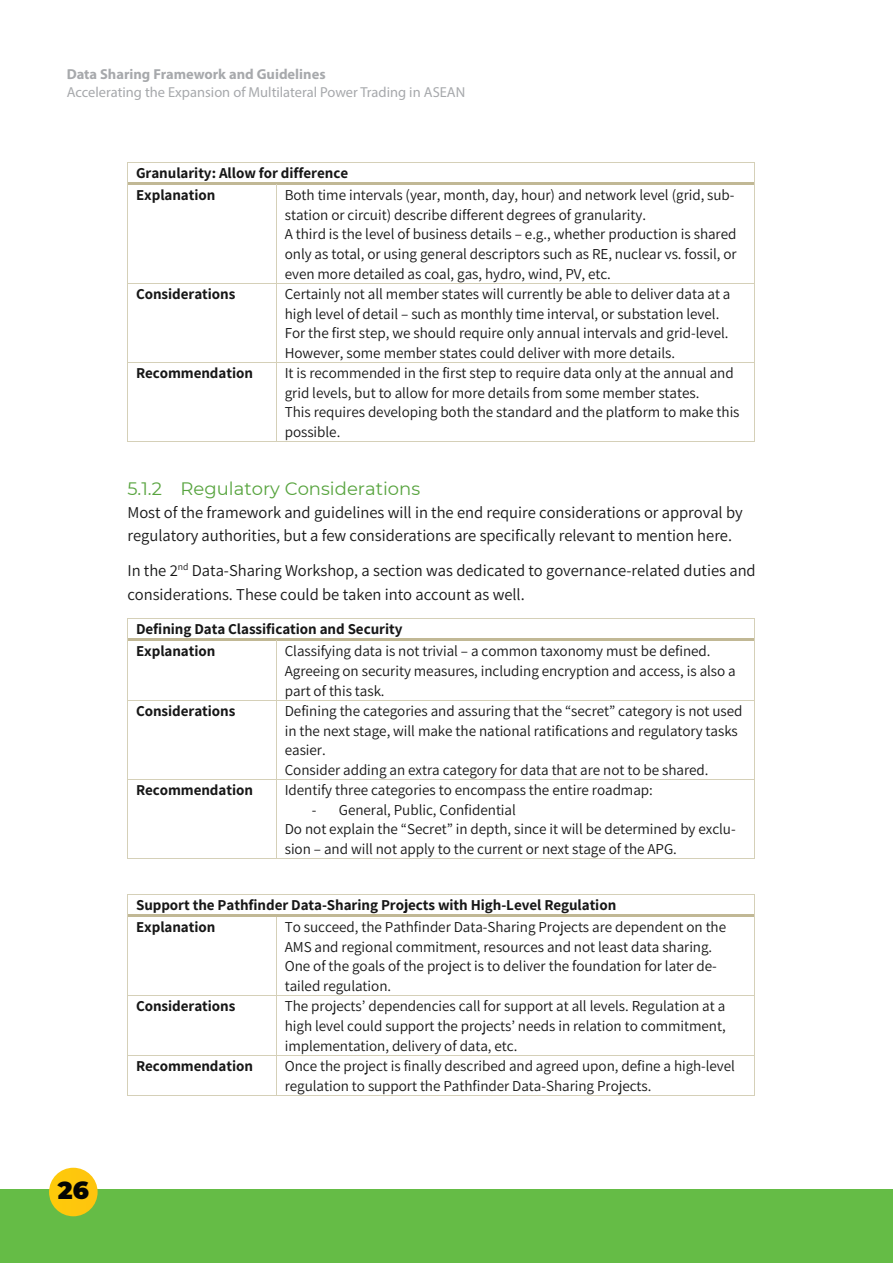
<style>
.page{position:relative;width:893px;height:1263px;background:#fff}
.page>*{position:absolute;margin:0;border:0;box-sizing:border-box;transform-origin:0 0}
.t1{font:900 24.45px "Montserrat";color:#040503}
.t2{font:18px "Montserrat";color:#58a43f}
.t3{font:16.5px/23.1px "Assistant";color:#171717}
.t4{font:15.15px/19.6px "Assistant";letter-spacing:-.005em;color:#171717}
.t5{font:700 15.15px/21.9px "Assistant";letter-spacing:-.005em;color:#171717}
.t6{font:14.4px "Myriad Pro";color:#a7a9ac}
.t7{font:700 14.4px "Myriad Pro";color:#a7a9ac}
</style>
<div class="page">
<div style="left:0;top:1190px;width:893px;height:73px;background:#65bc46"></div>
<div style="left:49px;top:1168px;width:49px;height:48px;background:#fec70c;border-radius:24px"></div>
<hr style="left:128px;top:162px;width:627px;height:1px;background:#d5d0b8">
<svg style="left:127px;top:162px;width:1px;height:23px"></svg>
<hr style="left:128px;top:182px;width:148px;height:3px;background:#c1b895">
<hr style="left:279px;top:182px;width:476px;height:3px;background:#c1b895">
<hr style="left:127px;top:185px;width:1px;height:98px;background:#d5d0b8">
<hr style="left:276px;top:185px;width:1px;height:98px;background:#d5d0b8">
<hr style="left:755px;top:185px;width:1px;height:98px;background:#d5d0b8">
<hr style="left:128px;top:283px;width:148px;height:1px;background:#d5d0b8">
<hr style="left:277px;top:283px;width:478px;height:1px;background:#d5d0b8">
<hr style="left:127px;top:284px;width:1px;height:78px;background:#d5d0b8">
<hr style="left:276px;top:284px;width:1px;height:78px;background:#d5d0b8">
<hr style="left:755px;top:284px;width:1px;height:78px;background:#d5d0b8">
<hr style="left:128px;top:362px;width:148px;height:1px;background:#d5d0b8">
<hr style="left:277px;top:362px;width:478px;height:1px;background:#d5d0b8">
<hr style="left:127px;top:363px;width:1px;height:78px;background:#d5d0b8">
<hr style="left:128px;top:441px;width:148px;height:1px;background:#d5d0b8">
<hr style="left:276px;top:363px;width:1px;height:78px;background:#d5d0b8">
<hr style="left:277px;top:441px;width:478px;height:1px;background:#d5d0b8">
<hr style="left:755px;top:363px;width:1px;height:78px;background:#d5d0b8">
<hr style="left:128px;top:618px;width:627px;height:1px;background:#d5d0b8">
<svg style="left:127px;top:618px;width:1px;height:23px"></svg>
<hr style="left:128px;top:639px;width:148px;height:2px;background:#c1b895">
<hr style="left:279px;top:639px;width:476px;height:2px;background:#c1b895">
<hr style="left:127px;top:641px;width:1px;height:59px;background:#d5d0b8">
<hr style="left:276px;top:641px;width:1px;height:59px;background:#d5d0b8">
<hr style="left:755px;top:641px;width:1px;height:59px;background:#d5d0b8">
<hr style="left:128px;top:700px;width:148px;height:1px;background:#d5d0b8">
<hr style="left:277px;top:700px;width:478px;height:1px;background:#d5d0b8">
<hr style="left:127px;top:700px;width:1px;height:79px;background:#d5d0b8">
<hr style="left:276px;top:700px;width:1px;height:79px;background:#d5d0b8">
<hr style="left:755px;top:700px;width:1px;height:79px;background:#d5d0b8">
<hr style="left:128px;top:779px;width:148px;height:1px;background:#d5d0b8">
<hr style="left:277px;top:779px;width:478px;height:1px;background:#d5d0b8">
<hr style="left:127px;top:780px;width:1px;height:78px;background:#d5d0b8">
<hr style="left:128px;top:858px;width:148px;height:1px;background:#d5d0b8">
<hr style="left:276px;top:780px;width:1px;height:78px;background:#d5d0b8">
<hr style="left:277px;top:858px;width:478px;height:1px;background:#d5d0b8">
<hr style="left:755px;top:780px;width:1px;height:78px;background:#d5d0b8">
<hr style="left:128px;top:894px;width:627px;height:1px;background:#d5d0b8">
<svg style="left:127px;top:894px;width:1px;height:23px"></svg>
<hr style="left:128px;top:914px;width:148px;height:3px;background:#c1b895">
<hr style="left:279px;top:914px;width:476px;height:3px;background:#c1b895">
<hr style="left:127px;top:917px;width:1px;height:78px;background:#d5d0b8">
<hr style="left:276px;top:917px;width:1px;height:78px;background:#d5d0b8">
<hr style="left:755px;top:917px;width:1px;height:78px;background:#d5d0b8">
<hr style="left:128px;top:995px;width:148px;height:1px;background:#d5d0b8">
<hr style="left:277px;top:995px;width:478px;height:1px;background:#d5d0b8">
<hr style="left:127px;top:996px;width:1px;height:59px;background:#d5d0b8">
<hr style="left:276px;top:996px;width:1px;height:59px;background:#d5d0b8">
<hr style="left:755px;top:996px;width:1px;height:59px;background:#d5d0b8">
<hr style="left:128px;top:1055px;width:148px;height:1px;background:#d5d0b8">
<hr style="left:277px;top:1055px;width:478px;height:1px;background:#d5d0b8">
<hr style="left:127px;top:1055px;width:1px;height:40px;background:#d5d0b8">
<hr style="left:128px;top:1095px;width:148px;height:1px;background:#d5d0b8">
<hr style="left:276px;top:1055px;width:1px;height:40px;background:#d5d0b8">
<hr style="left:277px;top:1095px;width:478px;height:1px;background:#d5d0b8">
<hr style="left:755px;top:1055px;width:1px;height:40px;background:#d5d0b8">
<p class="t7" style="left:67px;top:65px;width:260px">Data Sharing Framework and Guidelines</p>
<p class="t6" style="left:67px;top:83px;width:400px">Accelerating the Expansion of Multilateral Power Trading in ASEAN</p>
<p class="t5" style="left:136px;top:162px;width:214px">Granularity: Allow for difference<br>Explanation</p>
<p class="t4" style="left:285px;top:185px;width:453px">Both time intervals (year, month, day, hour) and network level (grid, sub&shy;station or circuit) describe different degrees of granularity.<br>A third is the level of business details – e.g., whether production is shared only as total, or using general descriptors such as RE, nuclear vs. fossil, or even more detailed as coal, gas, hydro, wind, PV, etc.</p>
<p class="t5" style="left:136px;top:282px;width:101px">Considerations</p>
<p class="t4" style="left:285px;top:283px;width:447px">Certainly not all member states will currently be able to deliver data at a high level of detail – such as monthly time interval, or substation level.<br>For the first step, we should require only annual intervals and grid-level.<br>However, some member states could deliver with more details.</p>
<p class="t5" style="left:136px;top:361px;width:118px">Recommendation</p>
<p class="t4" style="left:285px;top:362px;width:456px">It is recommended in the first step to require data only at the annual and grid levels, but to allow for more details from some member states.<br>This requires developing both the standard and the platform to make this possible.</p>
<p class="t2" style="left:127px;top:476px;width:294px">5.1.2 Regulatory Considerations</p>
<p class="t3" style="left:127px;top:500px;width:617px">Most of the framework and guidelines will in the end require considerations or approval by regulatory authorities, but a few considerations are specifically relevant to mention here.</p>
<p class="t3" style="left:127px;top:558px;width:630px">In the 2<sup>nd</sup> Data-Sharing Workshop, a section was dedicated to governance-related duties and considerations. These could be taken into account as well.</p>
<p class="t5" style="left:136px;top:618px;width:268px">Defining Data Classification and Security<br>Explanation</p>
<p class="t4" style="left:285px;top:641px;width:453px">Classifying data is not trivial – a common taxonomy must be defined.<br>Agreeing on security measures, including encryption and access, is also a part of this task.</p>
<p class="t5" style="left:136px;top:699px;width:101px">Considerations</p>
<p class="t4" style="left:285px;top:700px;width:459px">Defining the categories and assuring that the “secret” category is not used in the next stage, will make the national ratifications and regulatory tasks easier.<br>Consider adding an extra category for data that are not to be shared.</p>
<p class="t5" style="left:136px;top:778px;width:118px">Recommendation</p>
<p class="t4" style="left:285px;top:779px;width:370px">Identify three categories to encompass the entire roadmap:</p>
<p class="t4" style="left:285px;top:799px;width:452px;text-indent:27px">- General, Public, Confidential<br>Do not explain the “Secret” in depth, since it will be determined by exclu&shy;sion – and will not apply to the current or next stage of the APG.</p>
<p class="t5" style="left:136px;top:893px;width:482px">Support the Pathfinder Data-Sharing Projects with High-Level Regulation<br>Explanation</p>
<p class="t4" style="left:285px;top:916px;width:443px">To succeed, the Pathfinder Data-Sharing Projects are dependent on the AMS and regional commitment, resources and not least data sharing.<br>One of the goals of the project is to deliver the foundation for later de&shy;tailed regulation.</p>
<h1 class="t1" style="left:58px;top:1172px;width:32px">26</h1>
<p class="t5" style="left:136px;top:995px;width:101px">Considerations</p>
<p class="t4" style="left:285px;top:996px;width:442px;text-align:justify">The projects’ dependencies call for support at all levels. Regulation at a high level could support the projects’ needs in relation to commitment, implementation, delivery of data, etc.</p>
<p class="t5" style="left:136px;top:1054px;width:118px">Recommendation</p>
<p class="t4" style="left:285px;top:1055px;width:452px">Once the project is finally described and agreed upon, define a high-level regulation to support the Pathfinder Data-Sharing Projects.</p>
</div>
